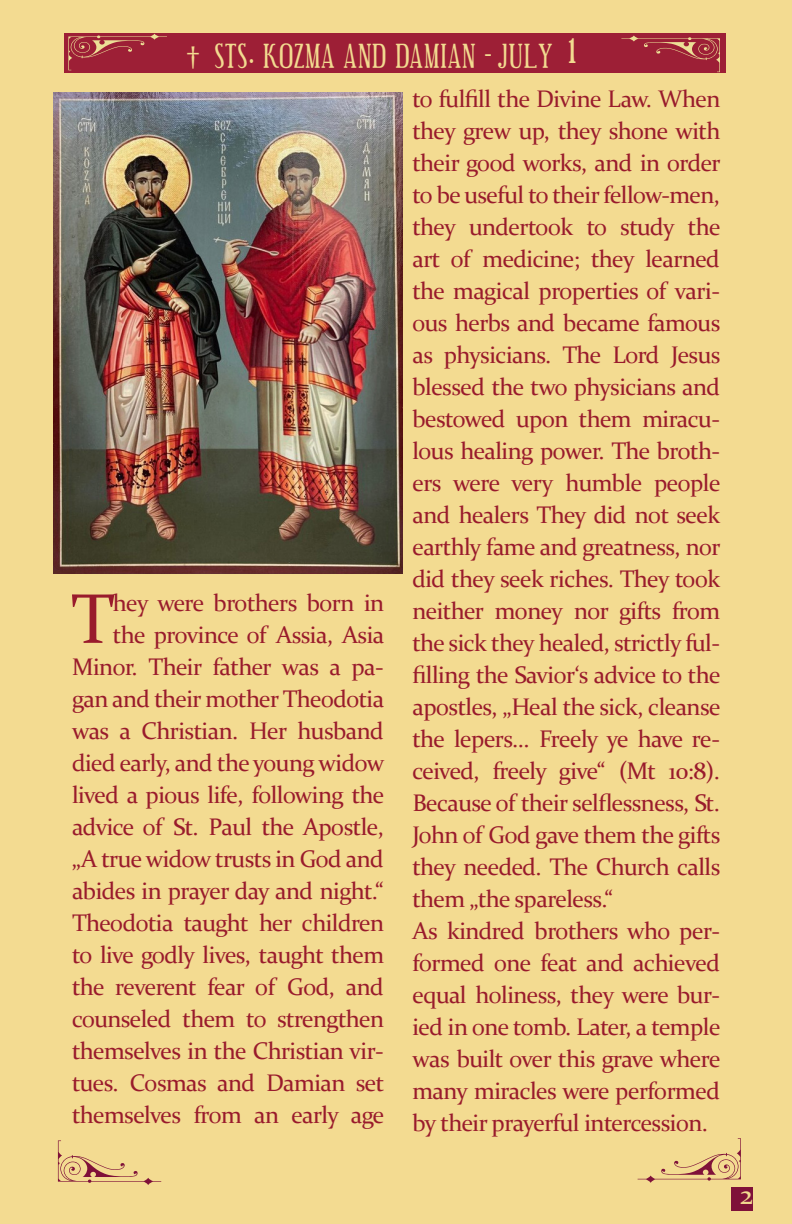
<style>
.page{position:relative;width:792px;height:1224px;background:#f3db91}
.page>*{position:absolute;margin:0;border:0;box-sizing:border-box;transform-origin:0 0}
.t1{font:70.8px "Constantia";color:#991b2c}
.t2{font:28px "Euphorigenic";letter-spacing:.05em;color:#f2db90}
.t3{font:28px "Constantia";color:#f2db90}
.t4{font:24px/32px "Constantia";letter-spacing:-.025em;color:#991b2c;text-align:justify}
.s1{font-family:"Constantia";font-weight:700;font-size:24px}
.s2{font-size:36px}
</style>
<div class="page">
<div style="left:64px;top:33px;width:662px;height:40px;background:#9d1f36"></div>
<svg style="left:68px;top:34px;width:99px;height:36px"></svg>
<svg style="left:621px;top:36px;width:99px;height:36px"></svg>
<svg style="left:58px;top:1140px;width:103px;height:45px"></svg>
<svg style="left:638px;top:1138px;width:103px;height:45px"></svg>
<div style="left:732px;top:1187px;width:21px;height:24px;background:#7f1139"></div>
<img style="left:54px;top:93px;width:348px;height:481px">
<p class="t2" style="left:186px;top:40px;width:391px"><span class="s1">†</span> STS. KOZMA AND DAMIAN - JULY <span class="s2">1</span></p>
<p class="t4" style="left:72px;top:586px;width:314px;text-align:right">hey were brothers born in<br>the province of Assia, Asia<br>Minor. Their father was a pa&shy;gan and their mother Theodotia was a Christian. Her husband died early, and the young widow lived a pious life, following the advice of St. Paul the Apostle, „A true widow trusts in God and abides in prayer day and night.“<br>Theodotia taught her children to live godly lives, taught them the reverent fear of God, and counseled them to strengthen themselves in the Christian vir&shy;tues. Cosmas and Damian set themselves from an early age</p>
<p class="t1" style="left:71px;top:571px;width:45px">T</p>
<p class="t4" style="left:412px;top:82px;width:310px">to fulfill the Divine Law. When they grew up, they shone with their good works, and in order to be useful to their fellow-men, they undertook to study the art of medicine; they learned the magical properties of vari&shy;ous herbs and became famous as physicians. The Lord Jesus blessed the two physicians and bestowed upon them miracu&shy;lous healing power. The broth&shy;ers were very humble people and healers They did not seek earthly fame and greatness, nor did they seek riches. They took neither money nor gifts from the sick they healed, strictly ful&shy;filling the Savior‘s advice to the apostles, „Heal the sick, cleanse the lepers... Freely ye have re&shy;ceived, freely give“ (Mt 10:8).<br>Because of their selflessness, St.<br>John of God gave them the gifts they needed. The Church calls them „the spareless.“</p>
<p class="t4" style="left:412px;top:914px;width:310px">As kindred brothers who per&shy;formed one feat and achieved equal holiness, they were bur&shy;ied in one tomb. Later, a temple was built over this grave where many miracles were performed by their prayerful intercession.</p>
<p class="t3" style="left:740px;top:1175px;width:15px">2</p>
</div>
